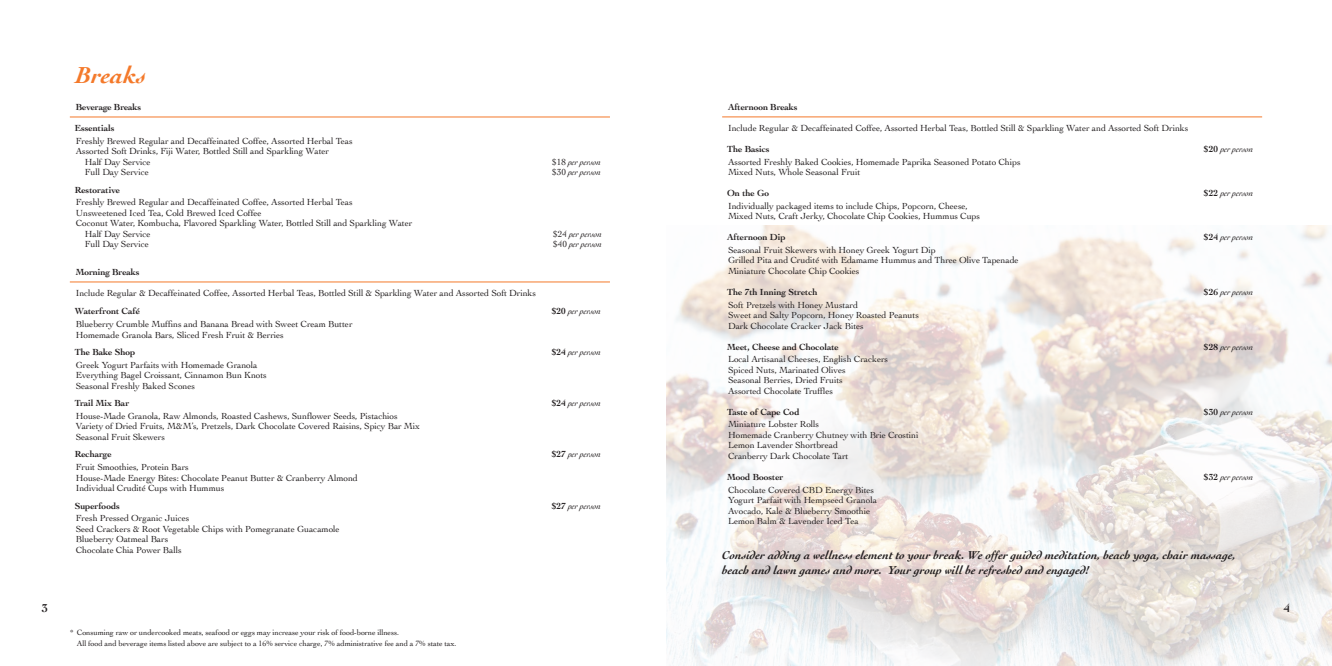
<style>
.page{position:relative;width:1332px;height:666px;background:#fff}
.page>*{position:absolute;margin:0;border:0;box-sizing:border-box;transform-origin:0 0}
.MENU__Cochin_Italic{font:italic 700 24.2px "Cochin";letter-spacing:-.005em;color:#f4792a}
.t1{font:italic 700 12px/14.4px "Cochin";color:#231f20}
.t2{font:700 12px "Cochin";color:#231f20}
.MENU__TEXT_Cochin_9{font:9.2px/10.5px "Cochin";letter-spacing:-.01em;color:#231f20}
.MENU__Cochin_BOLD_NO{font:700 9.2px "Cochin";letter-spacing:-.01em;color:#231f20}
.MENU__Cochin_BOLD_NO-2{font:italic 9.2px "Cochin";letter-spacing:-.015em;color:#231f20}
.MENU__TEXT_Cochin_9-2{font:italic 9.2px "Cochin";letter-spacing:-.015em;color:#231f20}
.MENU__Cochin_Bold_He{font:700 9.2px "Cochin";letter-spacing:-.015em;color:#231f20}
.t3{font:8px/11.2px "Cochin";letter-spacing:-.01em;color:#231f20}
.s1{font-style:normal}
.s2{font-weight:700;font-style:normal}
</style>
<div class="page">
<img style="left:666px;top:225px;width:666px;height:441px">
<hr style="left:70px;top:116px;width:540px;height:1px;background:#f4792a">
<hr style="left:70px;top:281px;width:540px;height:1px;background:#f4792a">
<hr style="left:722px;top:116px;width:540px;height:1px;background:#f4792a">
<p class="MENU__Cochin_Italic" style="left:76px;top:59px;width:72px">Breaks</p>
<p class="MENU__Cochin_Bold_He" style="left:76px;top:101px;width:67px">Beverage Breaks</p>
<p class="MENU__Cochin_BOLD_NO" style="left:75px;top:122px;width:41px">Essentials</p>
<p class="MENU__TEXT_Cochin_9" style="left:76px;top:135px;width:278px">Freshly Brewed Regular and Decaffeinated Coffee, Assorted Herbal Teas</p>
<p class="MENU__TEXT_Cochin_9" style="left:76px;top:146px;width:255px">Assorted Soft Drinks, Fiji Water, Bottled Still and Sparkling Water</p>
<p class="MENU__TEXT_Cochin_9" style="left:85px;top:156px;width:67px">Half Day Service</p>
<p class="MENU__TEXT_Cochin_9-2" style="left:552px;top:155px;width:50px"><span class="s1">$18</span> per person</p>
<p class="MENU__TEXT_Cochin_9" style="left:85px;top:167px;width:66px">Full Day Service</p>
<p class="MENU__TEXT_Cochin_9-2" style="left:552px;top:166px;width:50px"><span class="s1">$30</span> per person</p>
<p class="MENU__Cochin_BOLD_NO" style="left:75px;top:183px;width:47px">Restorative</p>
<p class="MENU__TEXT_Cochin_9" style="left:76px;top:197px;width:278px">Freshly Brewed Regular and Decaffeinated Coffee, Assorted Herbal Teas</p>
<p class="MENU__TEXT_Cochin_9" style="left:76px;top:207px;width:187px">Unsweetened Iced Tea, Cold Brewed Iced Coffee</p>
<p class="MENU__TEXT_Cochin_9" style="left:76px;top:218px;width:338px">Coconut Water, Kombucha, Flavored Sparkling Water, Bottled Still and Sparkling Water</p>
<p class="MENU__TEXT_Cochin_9" style="left:85px;top:228px;width:67px">Half Day Service</p>
<p class="MENU__TEXT_Cochin_9-2" style="left:553px;top:228px;width:50px"><span class="s1">$24</span> per person</p>
<p class="MENU__TEXT_Cochin_9" style="left:85px;top:239px;width:66px">Full Day Service</p>
<p class="MENU__TEXT_Cochin_9-2" style="left:553px;top:238px;width:50px"><span class="s1">$40</span> per person</p>
<p class="MENU__Cochin_Bold_He" style="left:76px;top:266px;width:65px">Morning Breaks</p>
<p class="MENU__TEXT_Cochin_9" style="left:76px;top:287px;width:462px">Include Regular &amp; Decaffeinated Coffee, Assorted Herbal Teas, Bottled Still &amp; Sparkling Water and Assorted Soft Drinks</p>
<p class="MENU__Cochin_BOLD_NO" style="left:75px;top:305px;width:67px">Waterfront Café</p>
<p class="MENU__Cochin_BOLD_NO-2" style="left:552px;top:305px;width:51px"><span class="s2">$20</span> per person</p>
<p class="MENU__TEXT_Cochin_9" style="left:76px;top:318px;width:278px">Blueberry Crumble Muffins and Banana Bread with Sweet Cream Butter</p>
<p class="MENU__TEXT_Cochin_9" style="left:76px;top:329px;width:210px">Homemade Granola Bars, Sliced Fresh Fruit &amp; Berries</p>
<p class="MENU__Cochin_BOLD_NO" style="left:75px;top:346px;width:62px">The Bake Shop</p>
<p class="MENU__Cochin_BOLD_NO-2" style="left:552px;top:346px;width:51px"><span class="s2">$24</span> per person</p>
<p class="MENU__TEXT_Cochin_9" style="left:76px;top:359px;width:183px">Greek Yogurt Parfaits with Homemade Granola</p>
<p class="MENU__TEXT_Cochin_9" style="left:76px;top:370px;width:193px">Everything Bagel Croissant, Cinnamon Bun Knots</p>
<p class="MENU__TEXT_Cochin_9" style="left:76px;top:380px;width:121px">Seasonal Freshly Baked Scones</p>
<p class="MENU__Cochin_BOLD_NO" style="left:75px;top:397px;width:56px">Trail Mix Bar</p>
<p class="MENU__Cochin_BOLD_NO-2" style="left:552px;top:397px;width:51px"><span class="s2">$24</span> per person</p>
<p class="MENU__TEXT_Cochin_9" style="left:76px;top:410px;width:346px">House-Made Granola, Raw Almonds, Roasted Cashews, Sunflower Seeds, Pistachios<br>Variety of Dried Fruits, M&amp;M’s, Pretzels, Dark Chocolate Covered Raisins, Spicy Bar Mix</p>
<p class="MENU__TEXT_Cochin_9" style="left:76px;top:431px;width:91px">Seasonal Fruit Skewers</p>
<p class="MENU__Cochin_BOLD_NO" style="left:75px;top:448px;width:38px">Recharge</p>
<p class="MENU__Cochin_BOLD_NO-2" style="left:552px;top:448px;width:51px"><span class="s2">$27</span> per person</p>
<p class="MENU__TEXT_Cochin_9" style="left:76px;top:461px;width:115px">Fruit Smoothies, Protein Bars</p>
<p class="MENU__TEXT_Cochin_9" style="left:76px;top:472px;width:284px">House-Made Energy Bites: Chocolate Peanut Butter &amp; Cranberry Almond</p>
<p class="MENU__TEXT_Cochin_9" style="left:76px;top:482px;width:150px">Individual Crudité Cups with Hummus</p>
<p class="MENU__Cochin_BOLD_NO" style="left:75px;top:499px;width:47px">Superfoods</p>
<p class="MENU__Cochin_BOLD_NO-2" style="left:552px;top:499px;width:51px"><span class="s2">$27</span> per person</p>
<p class="MENU__TEXT_Cochin_9" style="left:76px;top:513px;width:115px">Fresh Pressed Organic Juices</p>
<p class="MENU__TEXT_Cochin_9" style="left:76px;top:523px;width:265px">Seed Crackers &amp; Root Vegetable Chips with Pomegranate Guacamole</p>
<p class="MENU__TEXT_Cochin_9" style="left:76px;top:534px;width:94px">Blueberry Oatmeal Bars</p>
<p class="MENU__TEXT_Cochin_9" style="left:76px;top:544px;width:107px">Chocolate Chia Power Balls</p>
<p class="MENU__Cochin_Bold_He" style="left:728px;top:101px;width:71px">Afternoon Breaks</p>
<p class="MENU__TEXT_Cochin_9" style="left:728px;top:122px;width:462px">Include Regular &amp; Decaffeinated Coffee, Assorted Herbal Teas, Bottled Still &amp; Sparkling Water and Assorted Soft Drinks</p>
<p class="MENU__Cochin_BOLD_NO" style="left:727px;top:143px;width:44px">The Basics</p>
<p class="MENU__Cochin_BOLD_NO-2" style="left:1204px;top:143px;width:51px"><span class="s2">$20</span> per person</p>
<p class="MENU__TEXT_Cochin_9" style="left:728px;top:156px;width:294px">Assorted Freshly Baked Cookies, Homemade Paprika Seasoned Potato Chips</p>
<p class="MENU__TEXT_Cochin_9" style="left:728px;top:166px;width:134px">Mixed Nuts, Whole Seasonal Fruit</p>
<p class="MENU__Cochin_BOLD_NO" style="left:727px;top:187px;width:44px">On the Go</p>
<p class="MENU__Cochin_BOLD_NO-2" style="left:1204px;top:187px;width:51px"><span class="s2">$22</span> per person</p>
<p class="MENU__TEXT_Cochin_9" style="left:728px;top:200px;width:241px">Individually packaged items to include Chips, Popcorn, Cheese,</p>
<p class="MENU__TEXT_Cochin_9" style="left:728px;top:211px;width:253px">Mixed Nuts, Craft Jerky, Chocolate Chip Cookies, Hummus Cups</p>
<p class="MENU__Cochin_BOLD_NO" style="left:727px;top:231px;width:60px">Afternoon Dip</p>
<p class="MENU__Cochin_BOLD_NO-2" style="left:1204px;top:231px;width:51px"><span class="s2">$24</span> per person</p>
<p class="MENU__TEXT_Cochin_9" style="left:728px;top:244px;width:209px">Seasonal Fruit Skewers with Honey Greek Yogurt Dip</p>
<p class="MENU__TEXT_Cochin_9" style="left:728px;top:255px;width:292px">Grilled Pita and Crudité with Edamame Hummus and Three Olive Tapenade</p>
<p class="MENU__TEXT_Cochin_9" style="left:728px;top:265px;width:133px">Miniature Chocolate Chip Cookies</p>
<p class="MENU__Cochin_BOLD_NO" style="left:727px;top:286px;width:92px">The 7th Inning Stretch</p>
<p class="MENU__Cochin_BOLD_NO-2" style="left:1204px;top:286px;width:51px"><span class="s2">$26</span> per person</p>
<p class="MENU__TEXT_Cochin_9" style="left:728px;top:299px;width:192px">Soft Pretzels with Honey Mustard<br>Sweet and Salty Popcorn, Honey Roasted Peanuts</p>
<p class="MENU__TEXT_Cochin_9" style="left:728px;top:320px;width:137px">Dark Chocolate Cracker Jack Bites</p>
<p class="MENU__Cochin_BOLD_NO" style="left:727px;top:340px;width:113px">Meet, Cheese and Chocolate</p>
<p class="MENU__Cochin_BOLD_NO-2" style="left:1204px;top:340px;width:51px"><span class="s2">$28</span> per person</p>
<p class="MENU__TEXT_Cochin_9" style="left:728px;top:354px;width:162px">Local Artisanal Cheeses, English Crackers</p>
<p class="MENU__TEXT_Cochin_9" style="left:728px;top:364px;width:119px">Spiced Nuts, Marinated Olives</p>
<p class="MENU__TEXT_Cochin_9" style="left:728px;top:375px;width:116px">Seasonal Berries, Dried Fruits</p>
<p class="MENU__TEXT_Cochin_9" style="left:728px;top:385px;width:107px">Assorted Chocolate Truffles</p>
<p class="MENU__Cochin_BOLD_NO" style="left:727px;top:406px;width:74px">Taste of Cape Cod</p>
<p class="MENU__Cochin_BOLD_NO-2" style="left:1204px;top:406px;width:51px"><span class="s2">$30</span> per person</p>
<p class="MENU__TEXT_Cochin_9" style="left:728px;top:419px;width:93px">Miniature Lobster Rolls</p>
<p class="MENU__TEXT_Cochin_9" style="left:728px;top:429px;width:192px">Homemade Cranberry Chutney with Brie Crostini</p>
<p class="MENU__TEXT_Cochin_9" style="left:728px;top:440px;width:111px">Lemon Lavender Shortbread</p>
<p class="MENU__TEXT_Cochin_9" style="left:728px;top:450px;width:122px">Cranberry Dark Chocolate Tart</p>
<p class="MENU__Cochin_BOLD_NO" style="left:727px;top:471px;width:58px">Mood Booster</p>
<p class="MENU__Cochin_BOLD_NO-2" style="left:1204px;top:471px;width:51px"><span class="s2">$32</span> per person</p>
<p class="MENU__TEXT_Cochin_9" style="left:728px;top:484px;width:148px">Chocolate Covered CBD Energy Bites</p>
<p class="MENU__TEXT_Cochin_9" style="left:728px;top:494px;width:150px">Yogurt Parfait with Hempseed Granola</p>
<p class="MENU__TEXT_Cochin_9" style="left:728px;top:505px;width:144px">Avocado, Kale &amp; Blueberry Smoothie</p>
<p class="MENU__TEXT_Cochin_9" style="left:728px;top:515px;width:132px">Lemon Balm &amp; Lavender Iced Tea</p>
<p class="t1" style="left:722px;top:548px;width:515px">Consider adding a wellness element to your break. We offer guided meditation, beach yoga, chair massage, beach and lawn games and more. Your group will be refreshed and engaged!</p>
<h2 class="t2" style="left:42px;top:600px;width:8px">3</h2>
<h2 class="t2" style="left:1284px;top:600px;width:8px">4</h2>
<p class="t3" style="left:77px;top:627px;width:381px;text-indent:-7px">* Consuming raw or undercooked meats, seafood or eggs may increase your risk of food-borne illness.<br>All food and beverage items listed above are subject to a 16% service charge, 7% administrative fee and a 7% state tax.</p>
</div>
